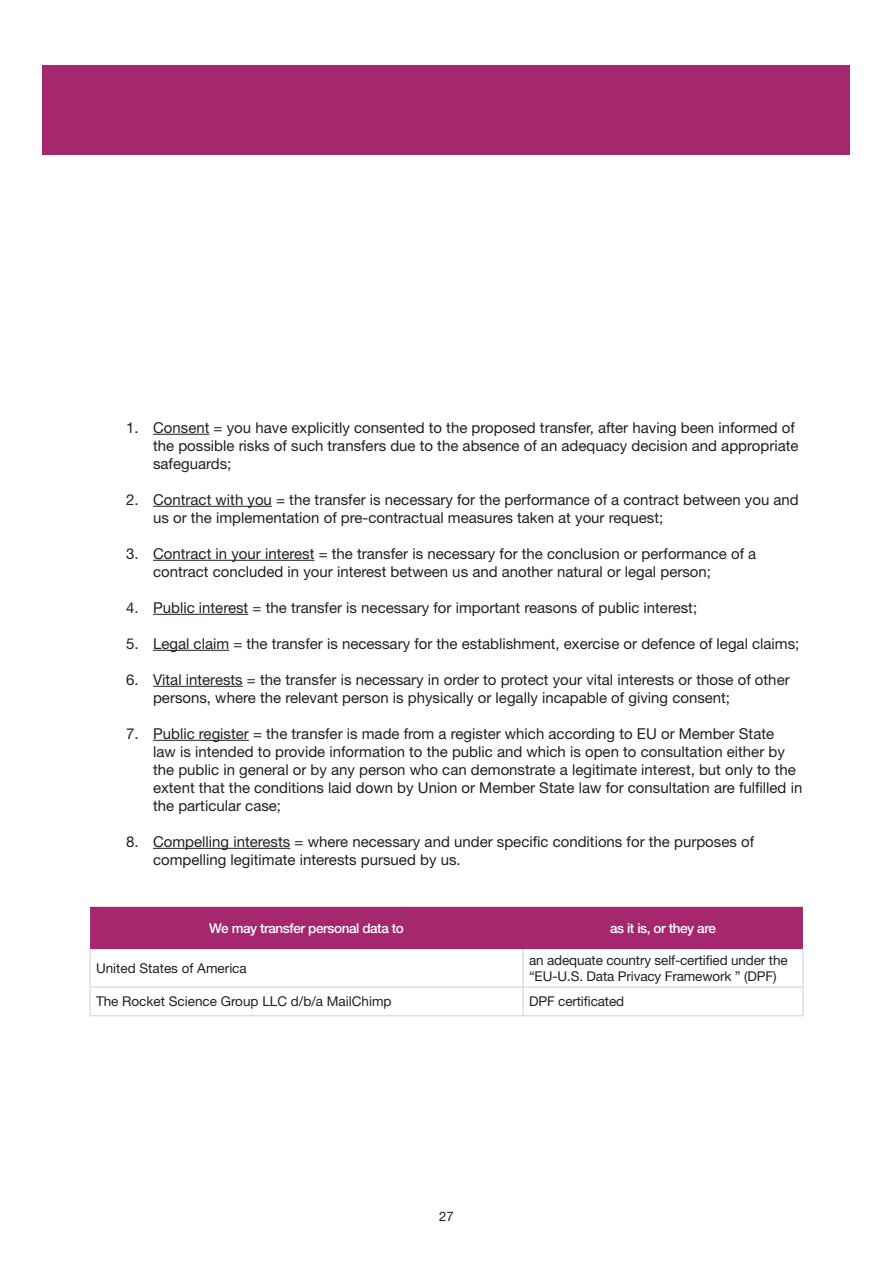
<style>
.page{position:relative;width:893px;height:1263px;background:#fff}
.page>*{position:absolute;margin:0;border:0;box-sizing:border-box;transform-origin:0 0}
.t1{font:15px/18px "Helvetica Neue LT Std";color:#231f20}
.t2{font:13.5px/16.2px "Helvetica Neue LT Std";letter-spacing:-.01em;color:#231f20}
.t3{font:500 13.5px "Helvetica Neue LT Std";letter-spacing:-.03em;color:#fff}
.t4{font:13.05px "Helvetica Neue LT Std";color:#231f20}
</style>
<div class="page">
<div style="left:43px;top:65px;width:807px;height:89px;background:#a5276d"></div>
<hr style="left:153px;top:434px;width:56px;height:1px;background:#231f20">
<hr style="left:153px;top:506px;width:119px;height:1px;background:#231f20">
<hr style="left:153px;top:560px;width:161px;height:1px;background:#231f20">
<hr style="left:153px;top:614px;width:95px;height:1px;background:#231f20">
<hr style="left:153px;top:650px;width:76px;height:1px;background:#231f20">
<hr style="left:153px;top:686px;width:90px;height:1px;background:#231f20">
<hr style="left:153px;top:740px;width:96px;height:1px;background:#231f20">
<hr style="left:153px;top:848px;width:137px;height:1px;background:#231f20">
<div style="left:90px;top:907px;width:713px;height:42px;background:#a5276d"></div>
<hr style="left:89px;top:949px;width:2px;height:37px;background:#dedee1">
<hr style="left:522px;top:949px;width:2px;height:37px;background:#dedee1">
<hr style="left:802px;top:949px;width:2px;height:37px;background:#dedee1">
<hr style="left:89px;top:986px;width:434px;height:2px;background:#dedee1">
<hr style="left:89px;top:988px;width:2px;height:27px;background:#dedee1">
<hr style="left:523px;top:986px;width:281px;height:2px;background:#dedee1">
<hr style="left:522px;top:988px;width:2px;height:27px;background:#dedee1">
<hr style="left:802px;top:988px;width:2px;height:27px;background:#dedee1">
<hr style="left:89px;top:1015px;width:434px;height:1px;background:#dedee1">
<hr style="left:523px;top:1015px;width:281px;height:1px;background:#dedee1">
<p class="t1" style="left:153px;top:418px;width:647px;text-indent:-27px">1. Consent = you have explicitly consented to the proposed transfer, after having been informed of the possible risks of such transfers due to the absence of an adequacy decision and appropriate safeguards;</p>
<p class="t1" style="left:153px;top:490px;width:647px;text-indent:-27px">2. Contract with you = the transfer is necessary for the performance of a contract between you and us or the implementation of pre-contractual measures taken at your request;</p>
<p class="t1" style="left:153px;top:544px;width:605px;text-indent:-27px">3. Contract in your interest = the transfer is necessary for the conclusion or performance of a contract concluded in your interest between us and another natural or legal person;</p>
<p class="t1" style="left:126px;top:598px;width:573px">4. Public interest = the transfer is necessary for important reasons of public interest;</p>
<p class="t1" style="left:126px;top:634px;width:675px">5. Legal claim = the transfer is necessary for the establishment, exercise or defence of legal claims;</p>
<p class="t1" style="left:153px;top:670px;width:638px;text-indent:-27px">6. Vital interests = the transfer is necessary in order to protect your vital interests or those of other persons, where the relevant person is physically or legally incapable of giving consent;</p>
<p class="t1" style="left:153px;top:724px;width:651px;text-indent:-27px">7. Public register = the transfer is made from a register which according to EU or Member State<br>law is intended to provide information to the public and which is open to consultation either by the public in general or by any person who can demonstrate a legitimate interest, but only to the extent that the conditions laid down by Union or Member State law for consultation are fulfilled in the particular case;</p>
<p class="t1" style="left:153px;top:832px;width:603px;text-indent:-27px">8. Compelling interests = where necessary and under specific conditions for the purposes of compelling legitimate interests pursued by us.</p>
<p class="t3" style="left:209px;top:920px;width:196px">We may transfer personal data to</p>
<p class="t3" style="left:610px;top:920px;width:107px">as it is, or they are</p>
<p class="t2" style="left:96px;top:960px;width:152px">United States of America</p>
<p class="t2" style="left:529px;top:952px;width:260px">an adequate country self-certified under the “EU-U.S. Data Privacy Framework ” (DPF)</p>
<p class="t2" style="left:96px;top:993px;width:297px">The Rocket Science Group LLC d/b/a MailChimp</p>
<p class="t2" style="left:529px;top:993px;width:97px">DPF certificated</p>
<p class="t4" style="left:439px;top:1208px;width:16px">27</p>
</div>
